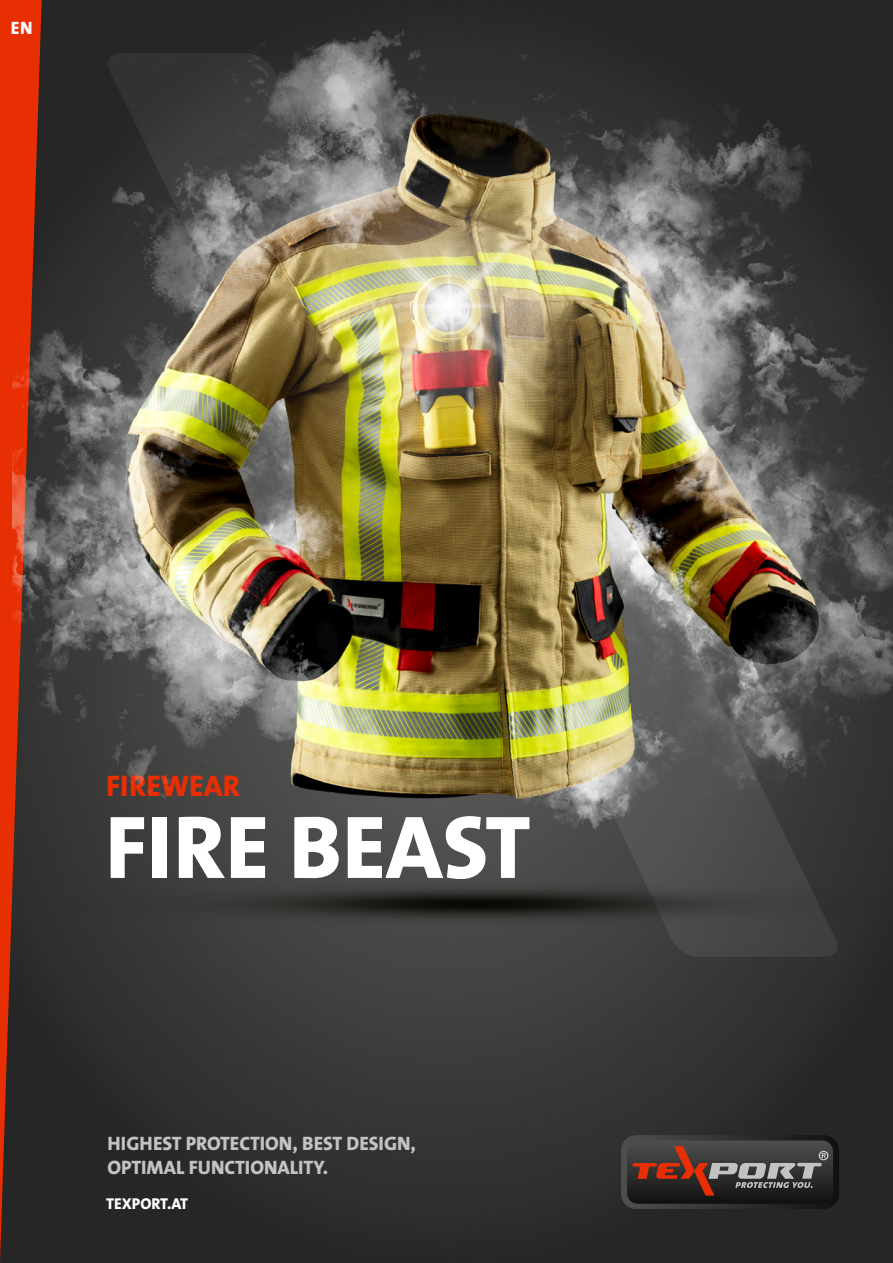
<style>
.page{position:relative;width:893px;height:1263px;background:#fff}
.page>*{position:absolute;margin:0;border:0;box-sizing:border-box;transform-origin:0 0}
.t1{font:800 90px "The Sans B8";color:#fff}
.t2{font:800 30px "The Sans B8";color:#e82e03}
.t3{font:800 19.5px "The Sans B8";color:#c2c4c4}
.t4{font:800 18px "The Sans B8";color:#fff}
.t5{font:800 15.75px "The Sans B8";letter-spacing:-.005em;color:#fff}
</style>
<div class="page">
<img style="left:42px;top:929px;width:851px;height:334px">
<svg style="left:0;top:0;width:42px;height:1263px;background:#912a12"></svg>
<div style="left:471px;top:929px;width:368px;height:28px;background:#444443"></div>
<svg style="left:621px;top:1135px;width:218px;height:74px;background:#473d39"></svg>
<img style="left:13px;top:0;width:880px;height:929px">
<p class="t4" style="left:11px;top:19px;width:23px">EN</p>
<p class="t2" style="left:106px;top:770px;width:135px">FIREWEAR</p>
<p class="t1" style="left:105px;top:800px;width:427px">FIRE BEAST</p>
<p class="t3" style="left:107px;top:1133px;width:310px">HIGHEST PROTECTION, BEST DESIGN,</p>
<p class="t3" style="left:107px;top:1157px;width:222px">OPTIMAL FUNCTIONALITY.</p>
<p class="t5" style="left:106px;top:1195px;width:83px">TEXPORT.AT</p>
</div>
